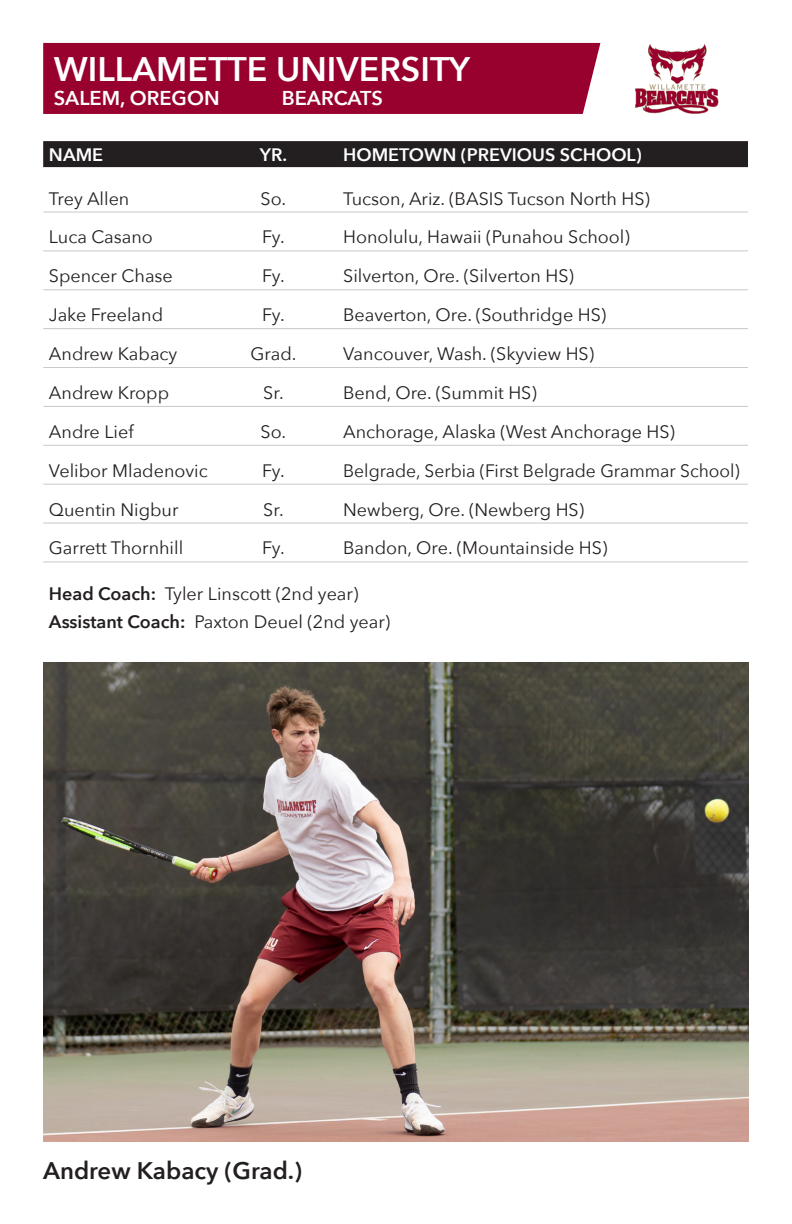
<style>
.page{position:relative;width:792px;height:1224px;background:#fff}
.page>*{position:absolute;margin:0;border:0;box-sizing:border-box;transform-origin:0 0}
.t1{font:600 34px "Avenir Next";color:#fff}
.t2{font:600 24px "Avenir Next";color:#231f20}
.t3{font:600 20px "Avenir Next";color:#fff}
.Roster{font:18px "Avenir Next";color:#231f20}
.Roster_Footer{font:18px/28px "Avenir Next";color:#231f20}
.Roster_Header{font:600 18px "Avenir Next";color:#fff}
.s1{font-weight:400;color:#231f20}
.s2{font-weight:600}
</style>
<div class="page">
<svg style="left:635px;top:43px;width:84px;height:71px"></svg>
<div style="left:43px;top:43px;width:557px;height:71px;background:#98012d"></div>
<div style="left:43px;top:141px;width:705px;height:26px;background:#231f20"></div>
<hr style="left:43px;top:212px;width:705px;height:1px;background:#c7c8ca">
<hr style="left:43px;top:251px;width:705px;height:1px;background:#c7c8ca">
<hr style="left:43px;top:289px;width:705px;height:1px;background:#c7c8ca">
<hr style="left:43px;top:328px;width:705px;height:1px;background:#c7c8ca">
<hr style="left:43px;top:367px;width:705px;height:1px;background:#c7c8ca">
<hr style="left:43px;top:406px;width:705px;height:1px;background:#c7c8ca">
<hr style="left:43px;top:445px;width:705px;height:1px;background:#c7c8ca">
<hr style="left:43px;top:484px;width:705px;height:1px;background:#c7c8ca">
<hr style="left:43px;top:523px;width:705px;height:1px;background:#c7c8ca">
<hr style="left:43px;top:562px;width:705px;height:1px;background:#c7c8ca">
<img style="left:43px;top:662px;width:706px;height:480px">
<h2 class="t1" style="left:54px;top:40px;width:418px">WILLAMETTE UNIVERSITY</h2>
<h4 class="t3" style="left:54px;top:80px;width:167px">SALEM, OREGON</h4>
<h4 class="t3" style="left:282px;top:80px;width:103px">BEARCATS</h4>
<p class="Roster_Header" style="left:49px;top:140px;width:56px">NAME</p>
<p class="Roster_Header" style="left:260px;top:140px;width:29px">YR.</p>
<p class="Roster_Header" style="left:343px;top:140px;width:305px">HOMETOWN (PREVIOUS SCHOOL)<span class="s1">)</span></p>
<p class="Roster" style="left:49px;top:183px;width:82px">Trey Allen</p>
<p class="Roster" style="left:261px;top:183px;width:27px">So.</p>
<p class="Roster" style="left:343px;top:183px;width:308px">Tucson, Ariz. (BASIS Tucson North HS)</p>
<p class="Roster" style="left:49px;top:222px;width:105px">Luca Casano</p>
<p class="Roster" style="left:262px;top:222px;width:24px">Fy.</p>
<p class="Roster" style="left:343px;top:222px;width:288px">Honolulu, Hawaii (Punahou School)</p>
<p class="Roster" style="left:49px;top:261px;width:125px">Spencer Chase</p>
<p class="Roster" style="left:262px;top:261px;width:24px">Fy.</p>
<p class="Roster" style="left:343px;top:261px;width:232px">Silverton, Ore. (Silverton HS)</p>
<p class="Roster" style="left:49px;top:300px;width:116px">Jake Freeland</p>
<p class="Roster" style="left:262px;top:300px;width:24px">Fy.</p>
<p class="Roster" style="left:343px;top:300px;width:265px">Beaverton, Ore. (Southridge HS)</p>
<p class="Roster" style="left:49px;top:339px;width:130px">Andrew Kabacy</p>
<p class="Roster" style="left:250px;top:339px;width:48px">Grad.</p>
<p class="Roster" style="left:343px;top:339px;width:252px">Vancouver, Wash. (Skyview HS)</p>
<p class="Roster" style="left:49px;top:378px;width:122px">Andrew Kropp</p>
<p class="Roster" style="left:263px;top:378px;width:22px">Sr.</p>
<p class="Roster" style="left:343px;top:378px;width:195px">Bend, Ore. (Summit HS)</p>
<p class="Roster" style="left:49px;top:416px;width:86px">Andre Lief</p>
<p class="Roster" style="left:261px;top:416px;width:27px">So.</p>
<p class="Roster" style="left:343px;top:416px;width:333px">Anchorage, Alaska (West Anchorage HS)</p>
<p class="Roster" style="left:49px;top:455px;width:160px">Velibor Mladenovic</p>
<p class="Roster" style="left:262px;top:455px;width:24px">Fy.</p>
<p class="Roster" style="left:343px;top:455px;width:398px">Belgrade, Serbia (First Belgrade Grammar School)</p>
<p class="Roster" style="left:49px;top:494px;width:131px">Quentin Nigbur</p>
<p class="Roster" style="left:263px;top:494px;width:22px">Sr.</p>
<p class="Roster" style="left:343px;top:494px;width:242px">Newberg, Ore. (Newberg HS)</p>
<p class="Roster" style="left:49px;top:533px;width:136px">Garrett Thornhill</p>
<p class="Roster" style="left:262px;top:533px;width:24px">Fy.</p>
<p class="Roster" style="left:343px;top:533px;width:266px">Bandon, Ore. (Mountainside HS)</p>
<p class="Roster_Footer" style="left:49px;top:579px;width:343px"><span class="s2">Head Coach:</span> Tyler Linscott (2nd year)<br><span class="s2">Assistant Coach:</span> Paxton Deuel (2nd year)</p>
<p class="t2" style="left:43px;top:1150px;width:260px">Andrew Kabacy (Grad.)</p>
</div>
